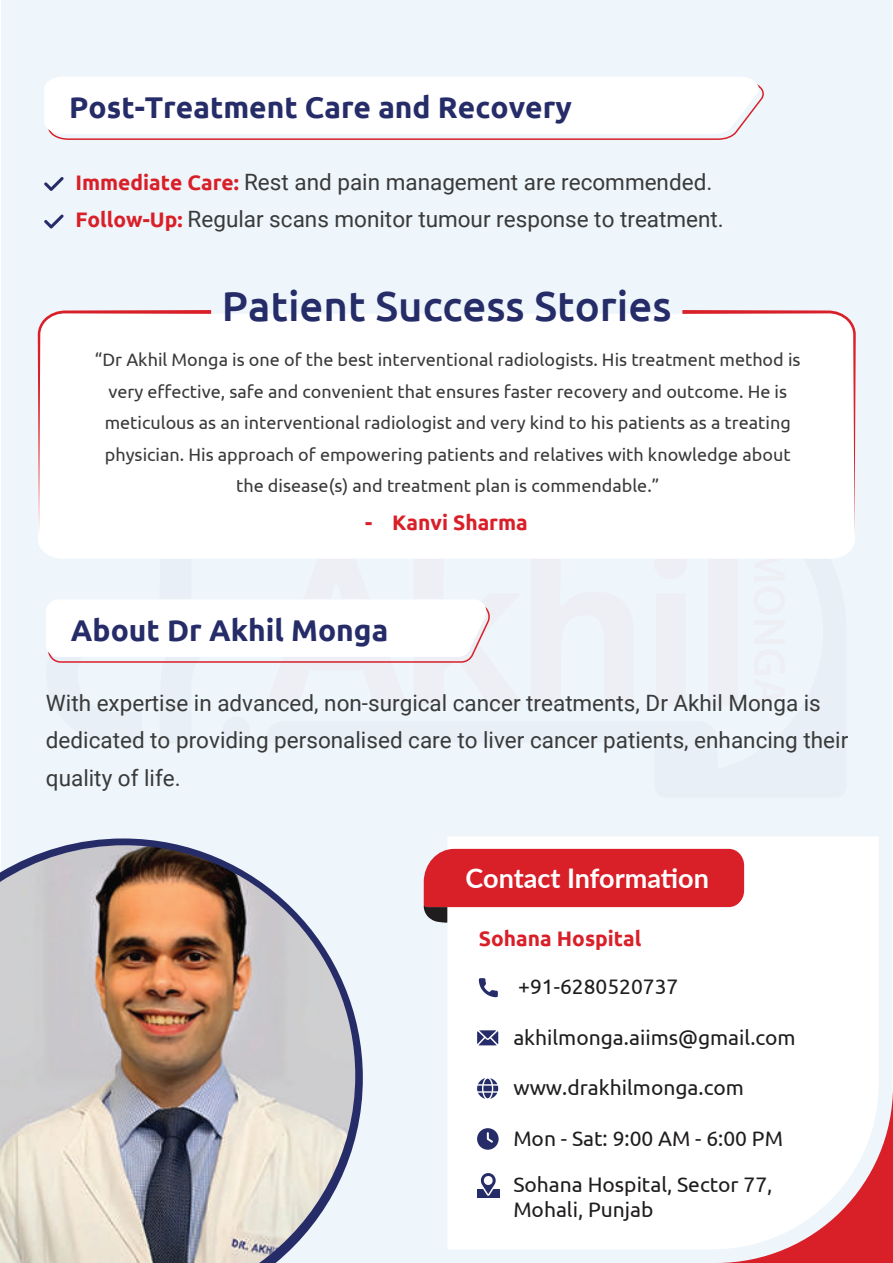
<style>
.page{position:relative;width:893px;height:1263px;background:#fff}
.page>*{position:absolute;margin:0;border:0;box-sizing:border-box;transform-origin:0 0}
.t1{font:500 42px "Ubuntu";color:#252c68}
.t2{font:700 30px "Ubuntu";color:#252c68}
.t3{font:700 27px "Lato";color:#fff}
.t4{font:22.5px/37.5px "Roboto";color:#393a39}
.t5{font:21px/25.2px "Ubuntu";color:#201d1e}
.t6{font:700 21px "Ubuntu";color:#d91f28}
.t7{font:18px/31.5px "Ubuntu";color:#393a39;text-align:center}
.s1{font-family:"Ubuntu";font-weight:700;font-size:21px;color:#d91f28}
</style>
<div class="page">
<div style="left:1px;top:0;width:891px;height:1263px;background:#eef5fb"></div>
<div style="left:654px;top:549px;width:33px;height:30px;background:#edeff5;border-radius:50%"></div>
<svg style="left:44px;top:177px;width:20px;height:14px"></svg>
<svg style="left:44px;top:214px;width:20px;height:15px"></svg>
<svg style="left:44px;top:77px;width:720px;height:63px"></svg>
<div style="left:38px;top:314px;width:817px;height:245px;background:#fff"></div>
<div style="left:682px;top:310px;width:174px;height:226px;background:#fff"></div>
<div style="left:38px;top:310px;width:173px;height:226px;background:#fff"></div>
<svg style="left:68px;top:838px;width:295px;height:301px"></svg>
<img style="left:0;top:845px;width:355px;height:418px">
<svg style="left:721px;top:1091px;width:172px;height:172px"></svg>
<div style="left:447px;top:836px;width:432px;height:413px;background:#fff"></div>
<svg style="left:424px;top:849px;width:320px;height:74px"></svg>
<svg style="left:476px;top:1171px;width:23px;height:27px"></svg>
<svg style="left:477px;top:1076px;width:21px;height:25px"></svg>
<svg style="left:477px;top:1128px;width:22px;height:22px"></svg>
<svg style="left:477px;top:1030px;width:21px;height:15px"></svg>
<svg style="left:479px;top:978px;width:19px;height:19px"></svg>
<svg style="left:46px;top:549px;width:477px;height:114px"></svg>
<h2 class="t2" style="left:69px;top:89px;width:504px">Post-Treatment Care and Recovery</h2>
<p class="t4" style="left:75px;top:162px;width:650px"><span class="s1">Immediate Care:</span> Rest and pain management are recommended.<br><span class="s1">Follow-Up:</span> Regular scans monitor tumour response to treatment.</p>
<h1 class="t1" style="left:222px;top:279px;width:451px">Patient Success Stories</h1>
<p class="t7" style="left:95px;top:344px;width:707px">“Dr Akhil Monga is one of the best interventional radiologists. His treatment method is very effective, safe and convenient that ensures faster recovery and outcome. He is meticulous as an interventional radiologist and very kind to his patients as a treating physician. His approach of empowering patients and relatives with knowledge about the disease(s) and treatment plan is commendable.”</p>
<p class="t6" style="left:365px;top:509px;width:164px">- Kanvi Sharma</p>
<h2 class="t2" style="left:71px;top:612px;width:319px">About Dr Akhil Monga</h2>
<p class="t4" style="left:46px;top:683px;width:804px">With expertise in advanced, non-surgical cancer treatments, Dr Akhil Monga is dedicated to providing personalised care to liver cancer patients, enhancing their quality of life.</p>
<h3 class="t3" style="left:466px;top:858px;width:245px">Contact Information</h3>
<p class="t6" style="left:479px;top:925px;width:164px">Sohana Hospital</p>
<p class="t5" style="left:518px;top:973px;width:162px">+91-6280520737</p>
<p class="t5" style="left:513px;top:1024px;width:284px">akhilmonga.aiims@gmail.com</p>
<p class="t5" style="left:513px;top:1074px;width:232px">www.drakhilmonga.com</p>
<p class="t5" style="left:513px;top:1125px;width:271px">Mon - Sat: 9:00 AM - 6:00 PM</p>
<p class="t5" style="left:513px;top:1171px;width:261px">Sohana Hospital, Sector 77,<br>Mohali, Punjab</p>
</div>
